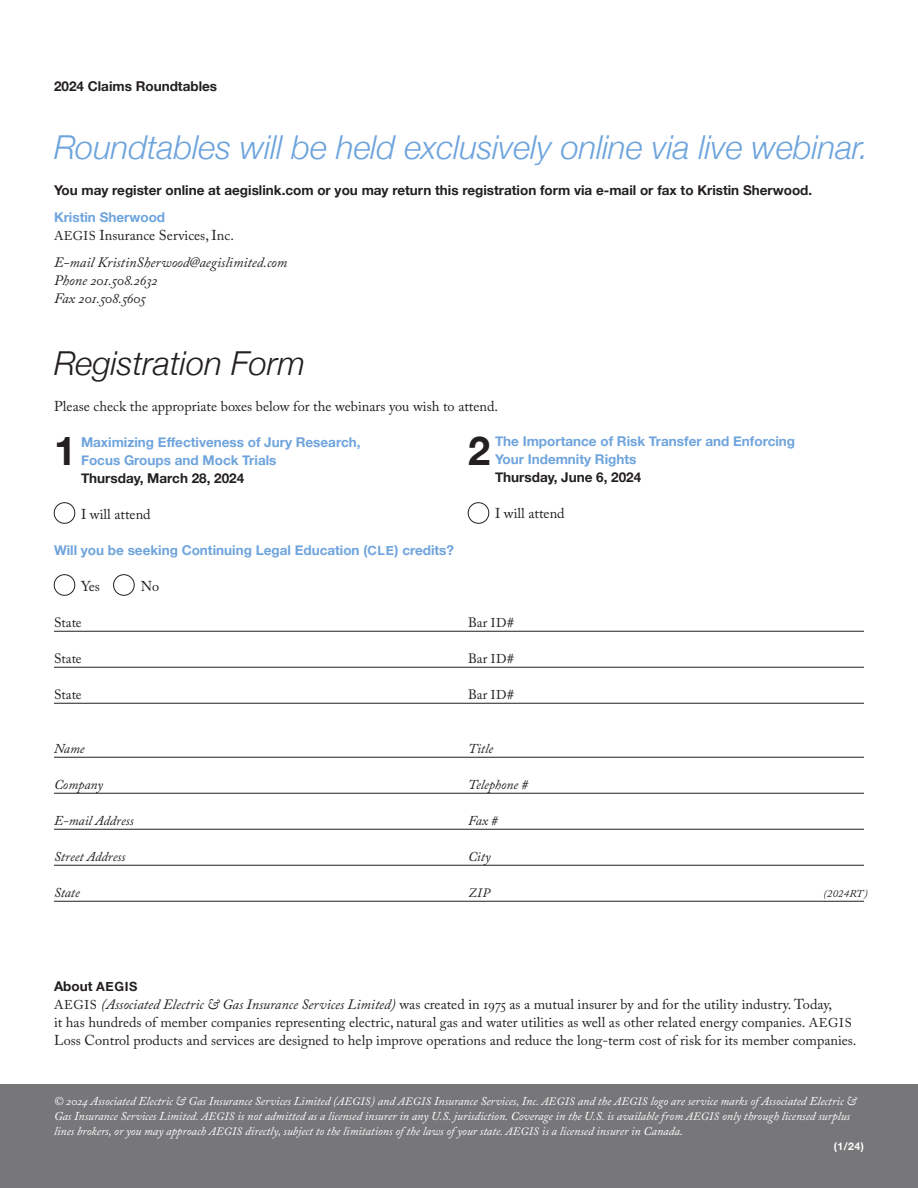
<style>
.page{position:relative;width:918px;height:1188px;background:#fff}
.page>*{position:absolute;margin:0;border:0;box-sizing:border-box;transform-origin:0 0}
.t1{font:700 39.75px "Helvetica Neue";color:#231f20}
.Large_Subhead{font:italic 300 33px "Helvetica Neue";letter-spacing:-.005em;color:#6ea4dd}
.Large_Subhead-2{font:italic 300 33px "Helvetica Neue";color:#231f20}
.Text{font:14.25px/18px "Adobe Caslon Pro";color:#231f20}
.Text-2{font:italic 14.25px "Adobe Caslon Pro";color:#231f20}
.Bold_Subhead_BLU{font:700 13.5px/18px "Helvetica Neue";color:#6ea4dd}
.Bold_Subhead{font:700 13.5px "Helvetica Neue";color:#231f20}
.Text-3{font:italic 13.5px "Adobe Caslon Pro";color:#231f20}
.Text-4{font:13.5px "Adobe Caslon Pro";color:#231f20}
.Text-5{font:italic 12.75px "Adobe Caslon Pro";color:#231f20}
.Text-6{font:italic 12px/15px "Adobe Caslon Pro";color:#fff}
.Text-7{font:italic 10.5px "Adobe Caslon Pro";letter-spacing:.035em;color:#231f20}
.Text-8{font:700 10.5px "Helvetica Neue";color:#fff}
.s1{font-size:12.75px}
.s2{font-style:italic}
.s3{font-size:11.25px}
</style>
<div class="page">
<div style="left:0;top:1084px;width:918px;height:104px;background:#77777a"></div>
<hr style="left:54px;top:631px;width:810px;height:1px;background:#231f20">
<hr style="left:54px;top:667px;width:810px;height:1px;background:#231f20">
<hr style="left:54px;top:703px;width:810px;height:1px;background:#231f20">
<hr style="left:54px;top:757px;width:810px;height:1px;background:#231f20">
<hr style="left:54px;top:793px;width:810px;height:1px;background:#231f20">
<hr style="left:54px;top:829px;width:810px;height:1px;background:#231f20">
<hr style="left:54px;top:865px;width:810px;height:1px;background:#231f20">
<hr style="left:54px;top:901px;width:810px;height:1px;background:#231f20">
<div style="left:54px;top:503px;width:21px;height:21px;border:1px solid #231f20;border-radius:50%"></div>
<div style="left:54px;top:575px;width:21px;height:21px;border:1px solid #231f20;border-radius:50%"></div>
<div style="left:113px;top:575px;width:21px;height:21px;border:1px solid #231f20;border-radius:50%"></div>
<div style="left:468px;top:503px;width:21px;height:21px;border:1px solid #231f20;border-radius:50%"></div>
<p class="Bold_Subhead" style="left:54px;top:75px;width:165px">2024 Claims Roundtables</p>
<p class="Large_Subhead" style="left:54px;top:121px;width:816px">Roundtables will be held exclusively online via live webinar.</p>
<p class="Bold_Subhead" style="left:54px;top:179px;width:760px">You may register online at aegislink.com or you may return this registration form via e-mail or fax to Kristin Sherwood.</p>
<p class="Bold_Subhead_BLU" style="left:54px;top:208px;width:113px">Kristin Sherwood</p>
<p class="Text" style="left:54px;top:226px;width:181px"><span class="s1">AEGIS</span> Insurance Services, Inc.</p>
<p class="Text-2" style="left:54px;top:253px;width:235px">E-mail KristinSherwood@aegislimited.com</p>
<p class="Text-2" style="left:54px;top:271px;width:105px">Phone 201.508.2632</p>
<p class="Text-2" style="left:54px;top:289px;width:93px">Fax 201.508.5605</p>
<p class="Large_Subhead-2" style="left:54px;top:337px;width:253px">Registration Form</p>
<p class="Text" style="left:54px;top:397px;width:446px">Please check the appropriate boxes below for the webinars you wish to attend.</p>
<p class="Bold_Subhead_BLU" style="left:81px;top:433px;width:281px">Maximizing Effectiveness of Jury Research,<br>Focus Groups and Mock Trials</p>
<p class="Bold_Subhead" style="left:81px;top:467px;width:165px">Thursday, March 28, 2024</p>
<p class="Text" style="left:81px;top:505px;width:71px">I will attend</p>
<p class="Bold_Subhead_BLU" style="left:54px;top:541px;width:402px">Will you be seeking Continuing Legal Education (<span class="s1">CLE</span>) credits?</p>
<p class="Text" style="left:81px;top:577px;width:20px">Yes</p>
<p class="Text" style="left:141px;top:577px;width:20px">No</p>
<p class="Text-4" style="left:54px;top:614px;width:29px">State</p>
<p class="Text-4" style="left:468px;top:614px;width:47px">Bar <span class="s1">ID</span>#</p>
<p class="Text-4" style="left:54px;top:650px;width:29px">State</p>
<p class="Text-4" style="left:468px;top:650px;width:47px">Bar <span class="s1">ID</span>#</p>
<p class="Text-4" style="left:54px;top:686px;width:29px">State</p>
<p class="Text-4" style="left:468px;top:686px;width:47px">Bar <span class="s1">ID</span>#</p>
<p class="t1" style="left:54px;top:419px;width:24px">1</p>
<p class="t1" style="left:468px;top:419px;width:24px">2</p>
<p class="Bold_Subhead_BLU" style="left:495px;top:433px;width:302px">The Importance of Risk Transfer and Enforcing<br>Your Indemnity Rights</p>
<p class="Bold_Subhead" style="left:495px;top:467px;width:148px">Thursday, June 6, 2024</p>
<p class="Text" style="left:495px;top:504px;width:71px">I will attend</p>
<p class="Text-3" style="left:54px;top:740px;width:32px">Name</p>
<p class="Text-3" style="left:468px;top:740px;width:27px">Title</p>
<p class="Text-3" style="left:54px;top:776px;width:51px">Company</p>
<p class="Text-3" style="left:468px;top:776px;width:62px">Telephone #</p>
<p class="Text-3" style="left:54px;top:812px;width:81px">E-mail Address</p>
<p class="Text-3" style="left:468px;top:812px;width:32px">Fax #</p>
<p class="Text-3" style="left:54px;top:848px;width:73px">Street Address</p>
<p class="Text-3" style="left:468px;top:848px;width:24px">City</p>
<p class="Text-3" style="left:54px;top:884px;width:27px">State</p>
<p class="Text-5" style="left:468px;top:885px;width:24px">ZIP</p>
<p class="Text-7" style="left:823px;top:887px;width:46px">(2024RT)</p>
<p class="Bold_Subhead" style="left:54px;top:975px;width:85px">About <span class="s1">AEGIS</span></p>
<p class="Text" style="left:54px;top:995px;width:804px"><span class="s1">AEGIS</span> <span class="s2">(Associated Electric &amp; Gas Insurance Services Limited)</span> was created in 1975 as a mutual insurer by and for the utility industry. Today,<br>it has hundreds of member companies representing electric, natural gas and water utilities as well as other related energy companies. <span class="s1">AEGIS<br></span>Loss Control products and services are designed to help improve operations and reduce the long-term cost of risk for its member companies.</p>
<p class="Text-6" style="left:54px;top:1093px;width:804px">© 2024 Associated Electric &amp; Gas Insurance Services Limited (<span class="s3">AEGIS</span>) and <span class="s3">AEGIS</span> Insurance Services, Inc. <span class="s3">AEGIS</span> and the <span class="s3">AEGIS</span> logo are service marks of Associated Electric &amp;<br>Gas Insurance Services Limited. <span class="s3">AEGIS</span> is not admitted as a licensed insurer in any U.S. jurisdiction. Coverage in the U.S. is available from <span class="s3">AEGIS</span> only through licensed surplus lines brokers, or you may approach <span class="s3">AEGIS</span> directly, subject to the limitations of the laws of your state. <span class="s3">AEGIS</span> is a licensed insurer in Canada.</p>
<p class="Text-8" style="left:834px;top:1138px;width:32px">(1/24)</p>
</div>
